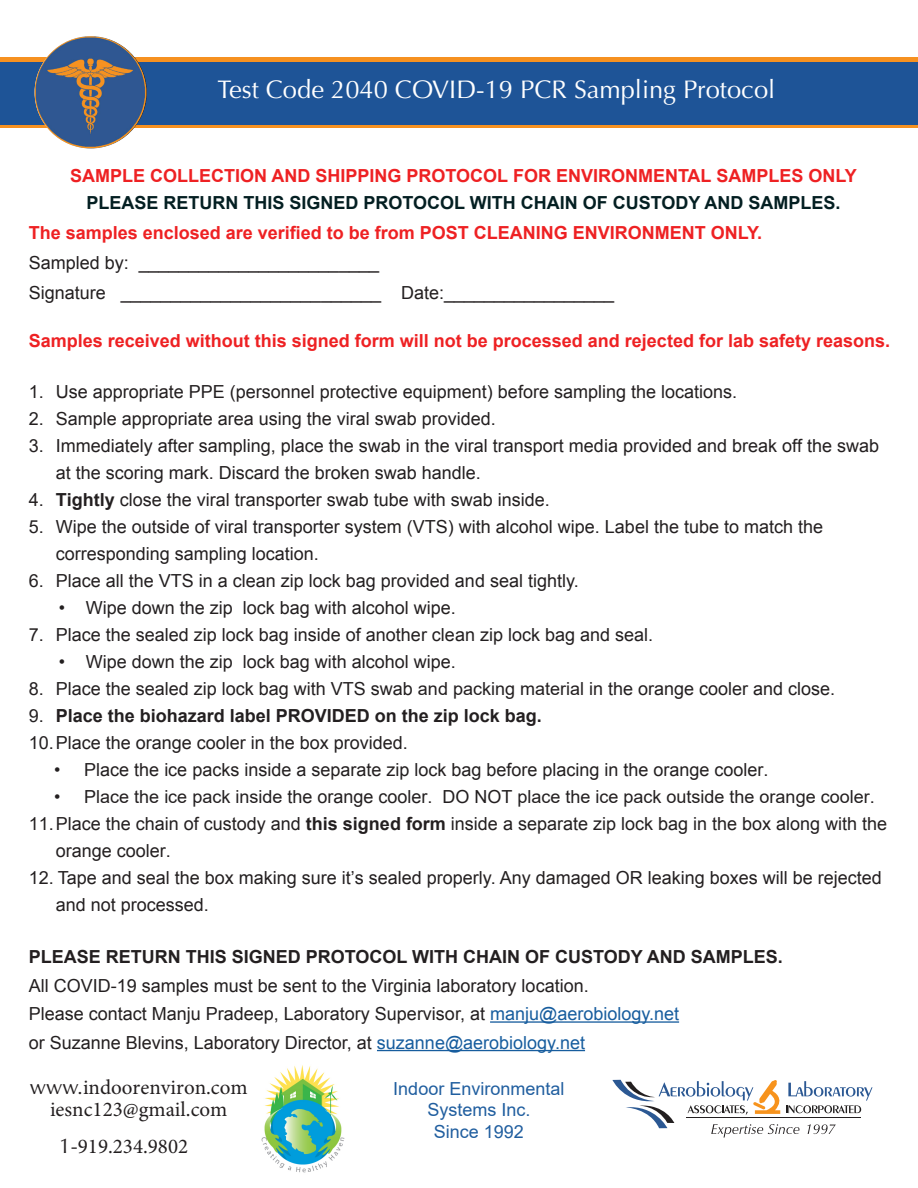
<style>
.page{position:relative;width:918px;height:1188px;background:#fff}
.page>*{position:absolute;margin:0;border:0;box-sizing:border-box;transform-origin:0 0}
.t1{font:25.5px "Optima";color:#fff}
.t2{font:21px/21.1px "Minion Pro";color:#231f20;text-align:center}
.t3{font:18px/27px "Arial";color:#231f20}
.t4{font:700 18px "Arial";color:#ee2123}
.t5{font:700 18px/27px "Arial";color:#231f20}
.t6{font:18px "Arial";color:#231f20}
.t7{font:700 18px "Arial";color:#041f22}
.t8{font:18px/21.6px "Arial";color:#205e9f;text-align:center}
.s1{font-style:inherit}
.s2{font-weight:700}
.s3{font-weight:400}
.s4{color:#175d9e}
.s5{font-family:"Optima"}
</style>
<div class="page">
<div style="left:0;top:58px;width:918px;height:70px;background:#f69120"></div>
<div style="left:0;top:62px;width:918px;height:63px;background:#1e5497"></div>
<img style="left:35px;top:36px;width:112px;height:112px;border-radius:56px">
<hr style="left:490px;top:1021px;width:189px;height:2px;background:#175d9e">
<hr style="left:377px;top:1050px;width:208px;height:1px;background:#175d9e">
<svg style="left:612px;top:1080px;width:261px;height:58px"></svg>
<img style="left:261px;top:1065px;width:84px;height:108px">
<p class="t1" style="left:218px;top:75px;width:559px">Test Code 2040 COVID-19 PCR Sampling Protocol</p>
<p class="t4" style="left:70px;top:163px;width:788px">SAMPLE COLLECTION AND SHIPPING PROTOCOL FOR ENVIRONMENTAL SAMPLES ONLY</p>
<p class="t7" style="left:86px;top:190px;width:756px">PLEASE RETURN THIS SIGNED PROTOCOL WITH CHAIN OF CUSTODY AND SAMPLES.</p>
<p class="t4" style="left:29px;top:220px;width:735px">The samples enclosed are verified to be from POST CLEANING ENVIRONMENT ONLY.</p>
<p class="t3" style="left:29px;top:249px;width:352px">Sampled by: ________________________</p>
<p class="t3" style="left:29px;top:279px;width:587px">Signature __________________________ Date:_________________</p>
<p class="t4" style="left:29px;top:328px;width:863px">Samples received without this signed form will not be processed and rejected for lab safety reasons.</p>
<p class="t3" style="left:29px;top:378px;width:710px"><span class="s1">1.</span> Use appropriate PPE (personnel protective equipment) before sampling the locations.</p>
<p class="t3" style="left:29px;top:405px;width:469px"><span class="s1">2.</span> Sample appropriate area using the viral swab provided.</p>
<p class="t3" style="left:56px;top:432px;width:825px;text-indent:-27px"><span class="s1">3.</span> Immediately after sampling, place the swab in the viral transport media provided and break off the swab at the scoring mark. Discard the broken swab handle.</p>
<p class="t3" style="left:29px;top:486px;width:523px"><span class="s1">4.</span> <span class="s2">Tightly</span> close the viral transporter swab tube with swab inside.</p>
<p class="t3" style="left:56px;top:513px;width:769px;text-indent:-27px"><span class="s1">5.</span> Wipe the outside of viral transporter system (VTS) with alcohol wipe. Label the tube to match the corresponding sampling location.</p>
<p class="t3" style="left:29px;top:567px;width:551px"><span class="s1">6.</span> Place all the VTS in a clean zip lock bag provided and seal tightly.</p>
<p class="t3" style="left:59px;top:594px;width:399px">• Wipe down the zip lock bag with alcohol wipe.</p>
<p class="t3" style="left:29px;top:621px;width:626px"><span class="s1">7.</span> Place the sealed zip lock bag inside of another clean zip lock bag and seal.</p>
<p class="t3" style="left:59px;top:648px;width:399px">• Wipe down the zip lock bag with alcohol wipe.</p>
<p class="t3" style="left:29px;top:675px;width:808px"><span class="s1">8.</span> Place the sealed zip lock bag with VTS swab <span class="s1">and packing material</span> in the orange cooler and close.</p>
<p class="t5" style="left:29px;top:702px;width:515px"><span class="s3">9.</span> Place the biohazard label PROVIDED on the zip lock bag.<br><span class="s3">10.</span><span class="s3">Place the orange cooler in the box provided.</span></p>
<p class="t3" style="left:54px;top:756px;width:716px">• Place the ice packs inside a separate zip lock bag before placing in the orange cooler.</p>
<p class="t6" style="left:54px;top:784px;width:822px"><span class="s1">•</span> Place the ice pack inside <span class="s1">the orange cooler.</span> DO NOT place the ice pack outside the orange cooler.</p>
<p class="t3" style="left:29px;top:810px;width:860px"><span class="s1">11.</span>Place the chain of custody and <span class="s2">this signed form</span> inside a separate zip lock bag in the box along with the</p>
<p class="t3" style="left:56px;top:837px;width:117px">orange cooler.</p>
<p class="t3" style="left:56px;top:864px;width:828px;text-indent:-27px"><span class="s1">12.</span> Tape and seal the box making sure it’s sealed properly. Any damaged OR leaking boxes will be rejected and not processed.</p>
<p class="t5" style="left:29px;top:944px;width:756px">PLEASE RETURN THIS SIGNED PROTOCOL WITH CHAIN OF CUSTODY AND SAMPLES.</p>
<p class="t3" style="left:29px;top:972px;width:561px">All COVID-19 samples must be sent to the Virginia laboratory location.</p>
<p class="t3" style="left:29px;top:1000px;width:652px">Please contact Manju Pradeep, Laboratory Supervisor, at <span class="s4">manju@aerobiology.net</span></p>
<p class="t3" style="left:29px;top:1029px;width:558px">or Suzanne Blevins, Laboratory Director, at <span class="s4">suzanne@aerobiology.net</span></p>
<p class="t2" style="left:30px;top:1077px;width:220px"><span class="s5">www.</span>indoorenviron.com iesnc123@gmail.com</p>
<p class="t2" style="left:59px;top:1136px;width:131px"><span class="s5">1-</span>919.234.9802</p>
<p class="t8" style="left:393px;top:1077px;width:173px">Indoor Environmental<br>Systems Inc.<br>Since 1992</p>
</div>
